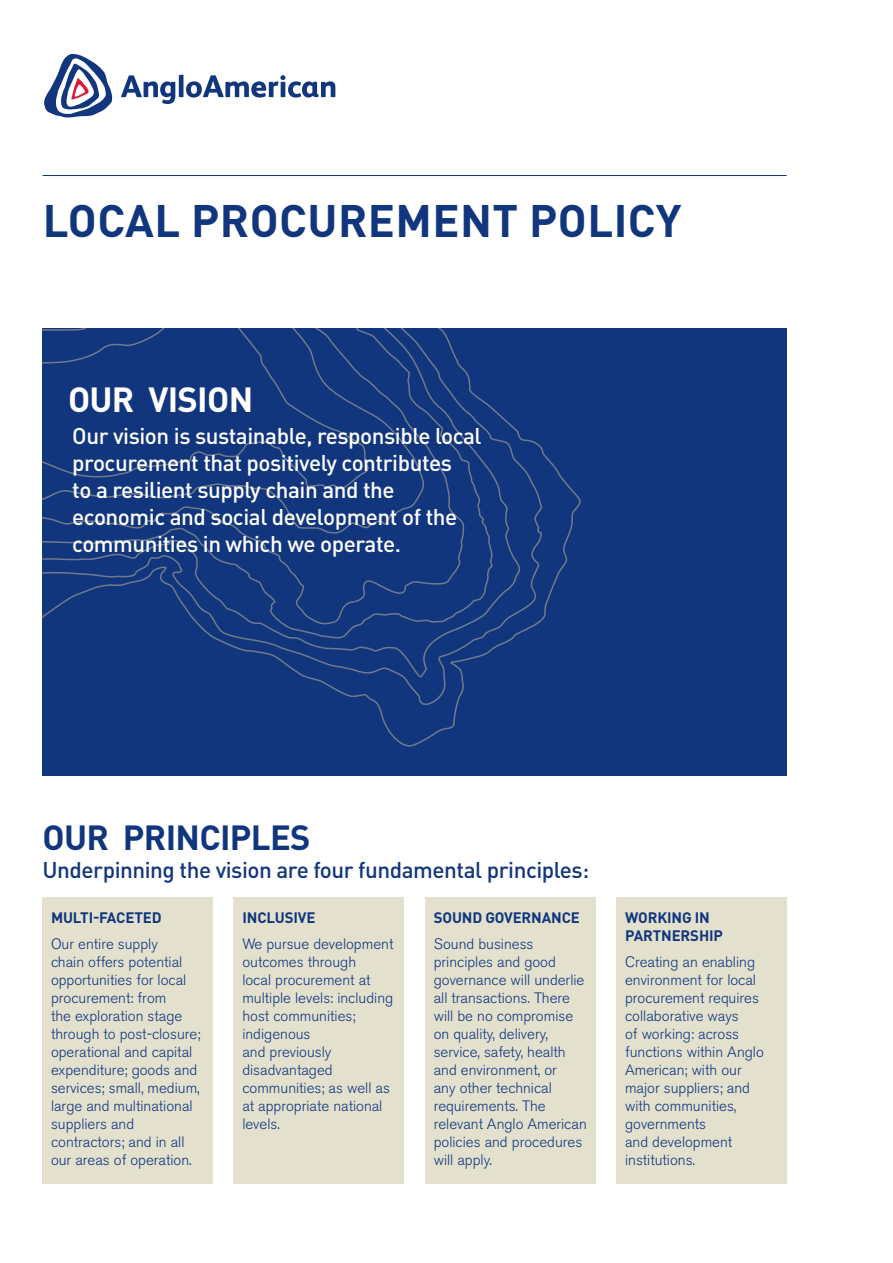
<style>
.page{position:relative;width:893px;height:1263px;background:#fff}
.page>*{position:absolute;margin:0;border:0;box-sizing:border-box;transform-origin:0 0}
.Headline_Anglo_Ameri{font:700 45px "DIN Pro";letter-spacing:.01em;color:#11367e}
.t1{font:700 34.5px "DIN Pro";letter-spacing:-.02em;color:#11367e}
.t2{font:700 34.5px "DIN Pro";letter-spacing:-.02em;color:#fff}
.t3{font:500 22.5px/27px "DIN Pro";letter-spacing:-.02em;color:#fff}
.t4{font:500 22.5px "DIN Pro";letter-spacing:-.02em;color:#11367e}
.t5{font:300 15px/18px "Akzidenz Grotesk BE";color:#11367e}
.t6{font:700 15px/18px "DIN Pro";letter-spacing:-.01em;color:#11367e}
</style>
<div class="page">
<div style="left:43px;top:328px;width:744px;height:448px;background:#11367e"></div>
<svg style="left:43px;top:328px;width:538px;height:418px"></svg>
<div style="left:43px;top:897px;width:170px;height:287px;background:#e3e1ce"></div>
<div style="left:234px;top:897px;width:170px;height:287px;background:#e3e1ce"></div>
<div style="left:425px;top:897px;width:170px;height:287px;background:#e3e1ce"></div>
<div style="left:617px;top:897px;width:170px;height:287px;background:#e3e1ce"></div>
<svg style="left:44px;top:54px;width:291px;height:64px"></svg>
<hr style="left:43px;top:175px;width:744px;height:1px;background:#11367e">
<p class="Headline_Anglo_Ameri" style="left:43px;top:190px;width:640px">LOCAL PROCUREMENT POLICY</p>
<p class="t2" style="left:68px;top:376px;width:187px">OUR VISION</p>
<p class="t3" style="left:72px;top:422px;width:411px">Our vision is sustainable, responsible local procurement that positively contributes<br>to a resilient supply chain and the economic and social development of the communities in which we operate.</p>
<p class="t1" style="left:43px;top:814px;width:270px">OUR PRINCIPLES</p>
<p class="t4" style="left:43px;top:854px;width:548px">Underpinning the vision are four fundamental principles:</p>
<p class="t6" style="left:51px;top:907px;width:112px">MULTI-FACETED</p>
<p class="t5" style="left:51px;top:935px;width:151px">Our entire supply<br>chain offers potential opportunities for local procurement: from<br>the exploration stage through to post-closure; operational and capital expenditure; goods and services; small, medium, large and multinational suppliers and contractors; and in all our areas of operation.</p>
<p class="t6" style="left:242px;top:907px;width:75px">INCLUSIVE</p>
<p class="t5" style="left:242px;top:935px;width:152px">We pursue development outcomes through<br>local procurement at multiple levels: including host communities; indigenous<br>and previously disadvantaged communities; as well as at appropriate national levels.</p>
<p class="t6" style="left:434px;top:907px;width:148px">SOUND GOVERNANCE</p>
<p class="t5" style="left:434px;top:935px;width:155px">Sound business principles and good governance will underlie all transactions. There will be no compromise on quality, delivery, service, safety, health and environment, or<br>any other technical requirements. The relevant Anglo American policies and procedures will apply.</p>
<p class="t6" style="left:625px;top:907px;width:99px">WORKING IN<br>PARTNERSHIP</p>
<p class="t5" style="left:625px;top:953px;width:140px">Creating an enabling environment for local procurement requires collaborative ways<br>of working: across functions within Anglo<br>American; with our major suppliers; and with communities, governments<br>and development institutions.</p>
</div>
